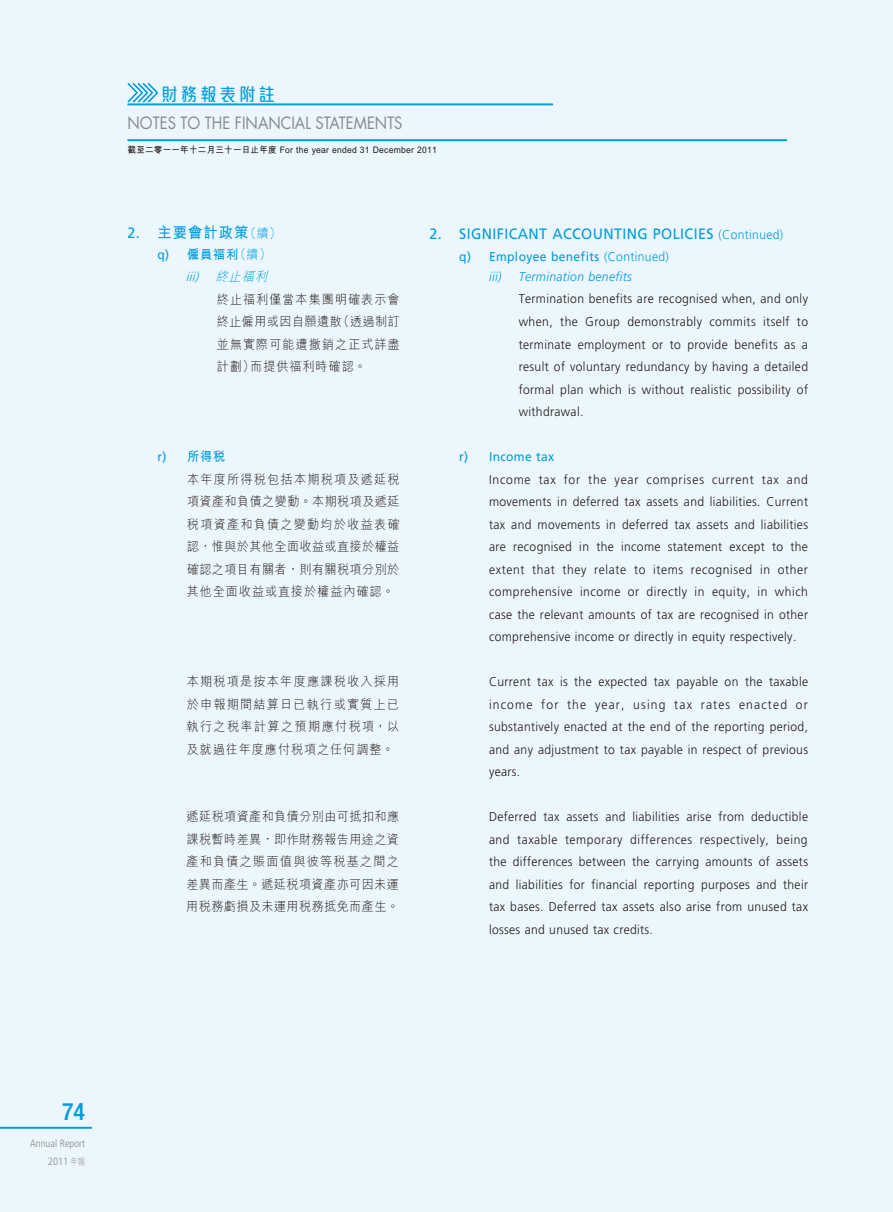
<style>
.page{position:relative;width:893px;height:1212px;background:#ebf6fd}
.page>*{position:absolute;margin:0;border:0;box-sizing:border-box;transform-origin:0 0}
.t1{font:500 condensed 24px "Helvetica Neue LT Std";color:#009cdd}
.t2{font:500 18px "M Elle HK";letter-spacing:.2em;color:#009cdd;scale:.9 1}
.t3{font:16.5px "Futura Std";color:#898989;scale:.9 1}
.t4{font:15px "Frutiger LT Std";letter-spacing:.03em;color:#009cdd;scale:.95 1}
.t5{font:700 15px "M Hei HK";letter-spacing:.08em;color:#009cdd;scale:.95 1}
.t6{font:300 12.75px/22.5px "Frutiger LT Std";letter-spacing:.03em;color:#231916;text-align:justify;scale:.95 1}
.t7{font:300 12.75px/22.5px "M Hei HK";letter-spacing:.08em;color:#231916;text-align:justify;scale:.95 1}
.t8{font:12.75px/19.6px "Frutiger LT Std";letter-spacing:.03em;color:#009cdd;scale:.95 1}
.t9{font:italic 300 12.75px "Frutiger LT Std";letter-spacing:.03em;color:#009cdd;scale:.95 1}
.t10{font:700 12.75px "M Hei HK";color:#009cdd;scale:.95 1}
.t11{font:italic 300 12.75px "Frutiger LT Std";color:#009cdd;scale:.95 1}
.t12{font:300 condensed 10.5px/18px "Frutiger LT Std";color:#898989;text-align:right}
.t13{font:700 9px "M Hei HK";letter-spacing:.03em;color:#231916;scale:.95 1}
.s1{font-family:"Frutiger LT Std";font-weight:400}
.s2{font-weight:300;font-size:12.75px}
.s3{font-weight:300}
.s4{font-family:"M Hei HK"}
.s5{font-family:"Frutiger LT Std";font-weight:400;color:#009cdd}
.s6{font-weight:700;color:#009cdd}
.s7{font-weight:300;font-style:italic}
.s8{font-family:"M Hei HK";font-stretch:normal;font-size:9px}
</style>
<div class="page">
<svg style="left:0;top:1127px;width:92px;height:1px"></svg>
<div style="left:128px;top:104px;width:425px;height:1px;border:1px solid #009cdd"></div>
<div style="left:128px;top:139px;width:659px;height:2px;border:1px solid #009cdd"></div>
<svg style="left:127px;top:83px;width:31px;height:20px"></svg>
<h2 class="t2" style="left:162px;top:82px;width:128px">財務報表附註</h2>
<p class="t3" style="left:128px;top:113px;width:307px">NOTES TO THE FINANCIAL STATEMENTS</p>
<p class="t13" style="left:128px;top:143px;width:327px">截至二零一一年十二月三十一日止年度 For the year ended 31 December 2011</p>
<p class="t5" style="left:128px;top:222px;width:163px"><span class="s1">2.</span> 主要會計政策<span class="s2">（續）</span></p>
<p class="t10" style="left:157px;top:245px;width:121px"><span class="s1">q)</span> 僱員福利<span class="s3">（續）</span></p>
<p class="t11" style="left:186px;top:269px;width:92px">iii) <span class="s4">終止福利</span></p>
<p class="t7" style="left:217px;top:287px;width:194px">終止福利僅當本集團明確表示會終止僱用或因自願遺散（透過制訂並無實際可能遭撤銷之正式詳盡計劃）而提供福利時確認。</p>
<p class="t7" style="left:187px;top:445px;width:226px;text-align:left;text-indent:-29px"><span class="s5">r)</span> <span class="s6">所得稅<br></span>本年度所得稅包括本期稅項及遞延稅項資產和負債之變動。本期稅項及遞延稅項資產和負債之變動均於收益表確認，惟與於其他全面收益或直接於權益確認之項目有關者，則有關稅項分別於其他全面收益或直接於權益內確認。</p>
<p class="t7" style="left:187px;top:670px;width:225px">本期稅項是按本年度應課稅收入採用於申報期間結算日已執行或實質上已執行之稅率計算之預期應付稅項，以及就過往年度應付稅項之任何調整。</p>
<p class="t7" style="left:186px;top:805px;width:226px">遞延稅項資產和負債分別由可抵扣和應課稅暫時差異，即作財務報告用途之資產和負債之賬面值與彼等稅基之間之差異而產生。遞延稅項資產亦可因未運用稅務虧損及未運用稅務抵免而產生。</p>
<p class="t4" style="left:429px;top:225px;width:374px">2. SIGNIFICANT ACCOUNTING POLICIES <span class="s2">(Continued)</span></p>
<p class="t8" style="left:489px;top:247px;width:191px;text-indent:-30px">q) Employee benefits <span class="s3">(Continued) </span><span class="s7">iii)</span></p>
<p class="t9" style="left:519px;top:269px;width:121px">Termination benefits</p>
<p class="t6" style="left:519px;top:288px;width:306px">Termination benefits are recognised when, and only when, the Group demonstrably commits itself to terminate employment or to provide benefits as a result of voluntary redundancy by having a detailed formal plan which is without realistic possibility of withdrawal.</p>
<p class="t8" style="left:459px;top:447px;width:102px">r) Income tax</p>
<p class="t6" style="left:489px;top:468px;width:337px">Income tax for the year comprises current tax and movements in deferred tax assets and liabilities. Current tax and movements in deferred tax assets and liabilities are recognised in the income statement except to the extent that they relate to items recognised in other comprehensive income or directly in equity, in which case the relevant amounts of tax are recognised in other comprehensive income or directly in equity respectively.</p>
<p class="t6" style="left:489px;top:671px;width:337px">Current tax is the expected tax payable on the taxable income for the year, using tax rates enacted or substantively enacted at the end of the reporting period, and any adjustment to tax payable in respect of previous years.</p>
<p class="t6" style="left:489px;top:806px;width:337px">Deferred tax assets and liabilities arise from deductible and taxable temporary differences respectively, being the differences between the carrying amounts of assets and liabilities for financial reporting purposes and their tax bases. Deferred tax assets also arise from unused tax losses and unused tax credits.</p>
<h1 class="t1" style="left:62px;top:1097px;width:25px">74</h1>
<p class="t12" style="left:30px;top:1135px;width:57px">Annual Report<br>2011 <span class="s8">年報</span></p>
</div>
